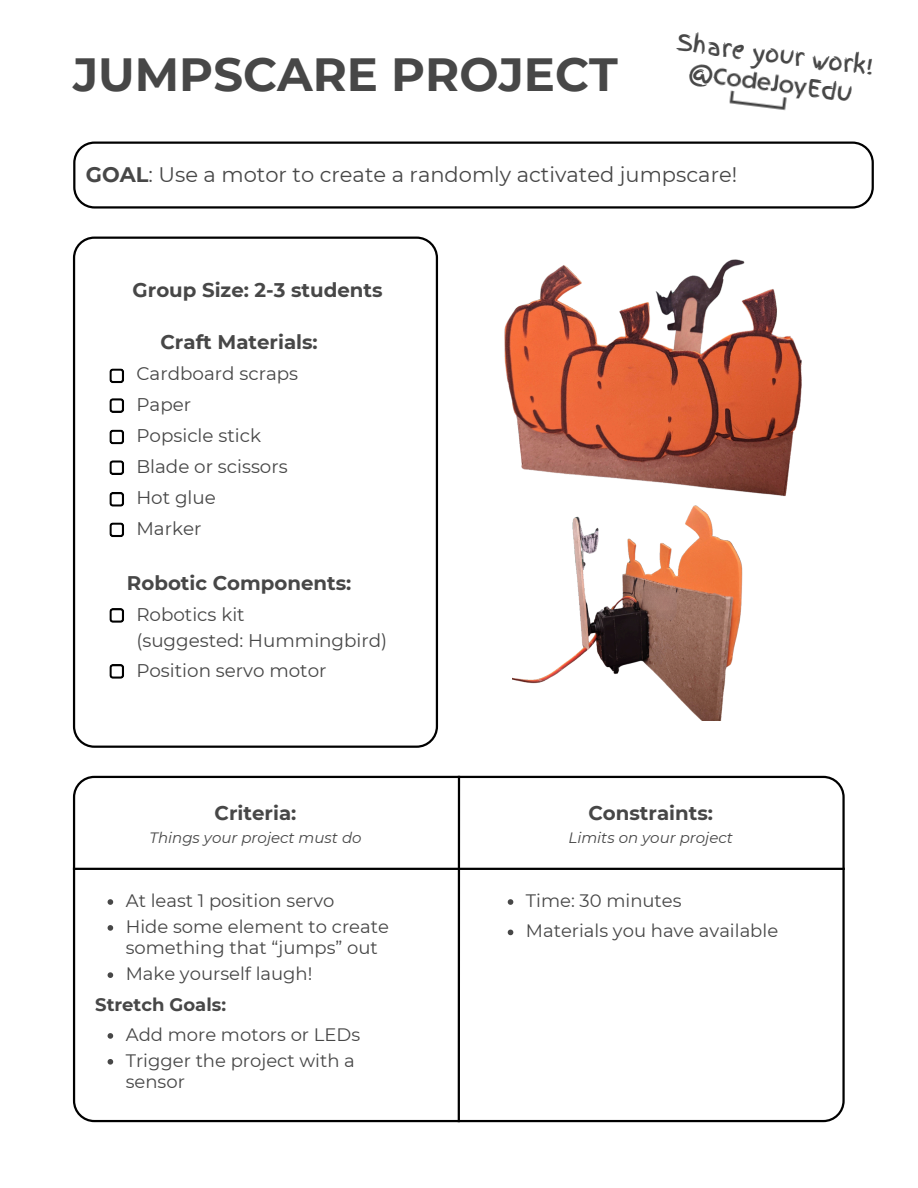
<style>
.page{position:relative;width:918px;height:1188px;background:#fff}
.page>*{position:absolute;margin:0;border:0;box-sizing:border-box;transform-origin:0 0}
.t1{font:700 46.5px "Montserrat";color:#474747}
.t2{font:22.5px "Finger Paint";color:#474747}
.t3{font:21px "Montserrat";color:#474747}
.t4{font:700 19.8px "Montserrat";color:#474747}
.t5{font:18.3px/30.9px "Montserrat";color:#474747}
.t6{font:18px/21.3px "Montserrat";color:#474747}
.t7{font:700 18px "Montserrat";color:#474747}
.t8{font:italic 15px "Montserrat";color:#474747}
.s1{font-weight:700}
</style>
<div class="page">
<img style="left:512px;top:506px;width:231px;height:215px">
<img style="left:504px;top:259px;width:298px;height:237px">
<svg style="left:73px;top:776px;width:772px;height:346px"></svg>
<img style="left:714px;top:67px;width:93px;height:44px">
<hr style="left:458px;top:776px;width:2px;height:346px;background:#000">
<hr style="left:73px;top:868px;width:772px;height:2px;background:#000">
<svg style="left:108px;top:899px;width:5px;height:6px"></svg>
<svg style="left:108px;top:925px;width:5px;height:6px"></svg>
<svg style="left:108px;top:972px;width:5px;height:6px"></svg>
<svg style="left:508px;top:899px;width:5px;height:6px"></svg>
<svg style="left:508px;top:930px;width:5px;height:5px"></svg>
<svg style="left:108px;top:1033px;width:5px;height:6px"></svg>
<svg style="left:108px;top:1059px;width:5px;height:6px"></svg>
<svg style="left:73px;top:142px;width:801px;height:67px"></svg>
<svg style="left:73px;top:237px;width:365px;height:510px"></svg>
<svg style="left:109px;top:368px;width:15px;height:15px"></svg>
<svg style="left:109px;top:398px;width:15px;height:15px"></svg>
<svg style="left:109px;top:430px;width:15px;height:14px"></svg>
<svg style="left:109px;top:460px;width:15px;height:15px"></svg>
<svg style="left:109px;top:492px;width:15px;height:15px"></svg>
<svg style="left:109px;top:522px;width:15px;height:15px"></svg>
<svg style="left:109px;top:608px;width:15px;height:15px"></svg>
<svg style="left:109px;top:664px;width:15px;height:15px"></svg>
<p class="t1" style="left:73px;top:46px;width:546px">JUMPSCARE PROJECT</p>
<h1 class="t2" style="left:679px;top:26px;width:199px;rotate:7deg">Share your work!</h1>
<p class="t3" style="left:86px;top:162px;width:653px"><span class="s1">GOAL</span>: Use a motor to create a randomly activated jumpscare!</p>
<p class="t4" style="left:133px;top:278px;width:251px">Group Size: 2-3 students</p>
<h6 class="t4" style="left:161px;top:330px;width:159px">Craft Materials:</h6>
<p class="t5" style="left:136px;top:358px;width:163px">Cardboard scraps<br>Paper<br>Popsicle stick<br>Blade or scissors</p>
<p class="t5" style="left:136px;top:482px;width:81px">Hot glue</p>
<p class="t5" style="left:136px;top:513px;width:67px">Marker</p>
<p class="t4" style="left:127px;top:571px;width:226px">Robotic Components:</p>
<p class="t5" style="left:136px;top:601px;width:252px;line-height:25.8px">Robotics kit<br>(suggested: Hummingbird)</p>
<p class="t5" style="left:136px;top:655px;width:192px">Position servo motor</p>
<p class="t4" style="left:215px;top:801px;width:83px">Criteria:</p>
<p class="t8" style="left:149px;top:828px;width:214px">Things your project must do</p>
<p class="t6" style="left:126px;top:890px;width:210px">At least 1 position servo</p>
<p class="t6" style="left:126px;top:916px;width:265px">Hide some element to create something that “jumps” out</p>
<h3 class="t6" style="left:126px;top:963px;width:188px">Make yourself laugh!</h3>
<p class="t7" style="left:95px;top:993px;width:132px">Stretch Goals:</p>
<h3 class="t6" style="left:126px;top:1024px;width:236px">Add more motors or LEDs</h3>
<p class="t6" style="left:126px;top:1050px;width:231px">Trigger the project with a sensor</p>
<p class="t4" style="left:588px;top:801px;width:126px">Constraints:</p>
<p class="t8" style="left:569px;top:828px;width:166px">Limits on your project</p>
<p class="t6" style="left:526px;top:890px;width:157px">Time: 30 minutes</p>
<h6 class="t6" style="left:526px;top:920px;width:254px">Materials you have available</h6>
</div>
